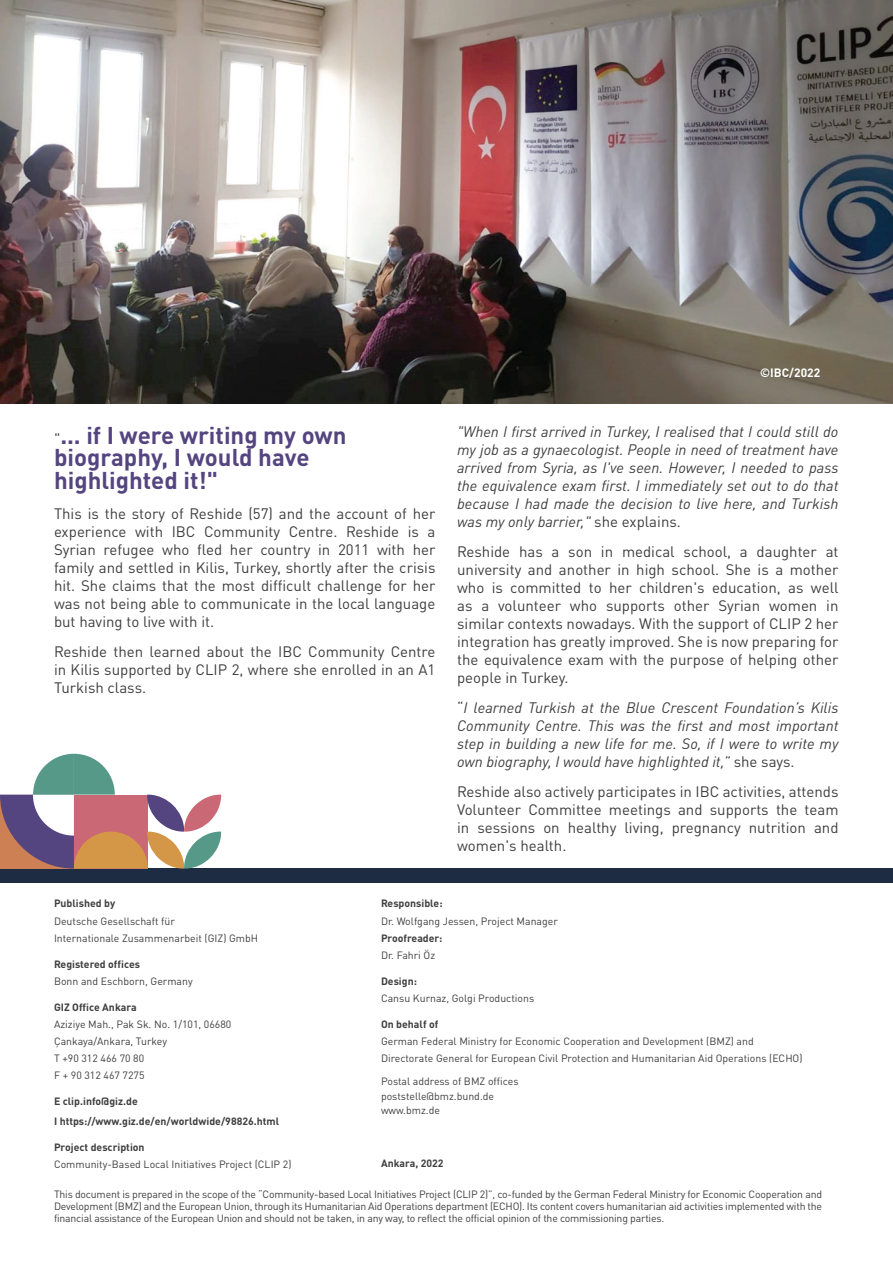
<style>
.page{position:relative;width:893px;height:1263px;background:#fff}
.page>*{position:absolute;margin:0;border:0;box-sizing:border-box;transform-origin:0 0}
.t1{font:700 24px/22.4px "DIN Pro";color:#544580}
.t2{font:15px/18px "DIN Pro";color:#3e3e3f;text-align:justify}
.t3{font:italic 15px/18px "DIN Pro";color:#3e3e3f;text-align:justify}
.t4{font:700 12px "DIN Pro";color:#fff}
.t5{font:10.5px/17.1px "DIN Pro";color:#3e3e3f}
.t6{font:700 10.5px/20px "DIN Pro";color:#3e3e3f}
.s1{font-weight:400;font-size:15px;color:#3e3e3f}
.s2{font-style:normal}
</style>
<div class="page">
<img style="left:0;top:0;width:893px;height:404px">
<div style="left:0;top:868px;width:893px;height:15px;background:#1e2c43"></div>
<svg style="left:0;top:754px;width:221px;height:114px"></svg>
<h1 class="t1" style="left:54px;top:423px;width:294px"><span class="s1">"</span>... if I were writing my own biography, I would have highlighted it!"</h1>
<p class="t2" style="left:54px;top:503px;width:383px">This is the story of Reshide (57) and the account of her experience with IBC Community Centre. Reshide is a Syrian refugee who fled her country in 2011 with her family and settled in Kilis, Turkey, shortly after the crisis hit. She claims that the most difficult challenge for her was not being able to communicate in the local language but having to live with it.</p>
<p class="t2" style="left:54px;top:641px;width:383px">Reshide then learned about the IBC Community Centre in Kilis supported by CLIP 2, where she enrolled in an A1<br>Turkish class.</p>
<p class="t4" style="left:760px;top:364px;width:62px">©IBC/2022</p>
<p class="t3" style="left:457px;top:422px;width:383px">"When I first arrived in Turkey, I realised that I could still do my job as a gynaecologist. People in need of treatment have arrived from Syria, as I've seen. However, I needed to pass the equivalence exam first. I immediately set out to do that because I had made the decision to live here, and Turkish was my only barrier," <span class="s2">she explains.</span></p>
<p class="t2" style="left:457px;top:542px;width:383px">Reshide has a son in medical school, a daughter at university and another in high school. She is a mother who is committed to her children's education, as well as a volunteer who supports other Syrian women in similar contexts nowadays. With the support of CLIP 2 her integration has greatly improved. She is now preparing for the equivalence exam with the purpose of helping other people in Turkey.</p>
<p class="t3" style="left:457px;top:698px;width:383px"><span class="s2">“</span>I learned Turkish at the Blue Crescent Foundation’s Kilis Community Centre. This was the first and most important step in building a new life for me. So, if I were to write my own biography, I would have highlighted it,” <span class="s2">she says.</span></p>
<p class="t2" style="left:457px;top:782px;width:383px">Reshide also actively participates in IBC activities, attends Volunteer Committee meetings and supports the team in sessions on healthy living, pregnancy nutrition and women's health.</p>
<p class="t6" style="left:54px;top:893px;width:63px">Published by</p>
<p class="t5" style="left:54px;top:912px;width:206px">Deutsche Gesellschaft für<br>Internationale Zusammenarbeit (GIZ) GmbH</p>
<p class="t6" style="left:54px;top:953px;width:88px">Registered offices</p>
<p class="t5" style="left:54px;top:972px;width:140px">Bonn and Eschborn, Germany</p>
<p class="t6" style="left:54px;top:996px;width:84px">GIZ Office Ankara</p>
<p class="t5" style="left:54px;top:1015px;width:179px">Aziziye Mah., Pak Sk. No. 1/101, 06680<br>Çankaya/Ankara, Turkey<br>T +90 312 466 70 80<br>F + 90 312 467 7275</p>
<p class="t6" style="left:54px;top:1090px;width:227px">E clip.info@giz.de<br>I https://www.giz.de/en/worldwide/98826.html</p>
<p class="t6" style="left:54px;top:1136px;width:92px">Project description</p>
<p class="t5" style="left:54px;top:1155px;width:239px">Community-Based Local Initiatives Project (CLIP 2)</p>
<p class="t5" style="left:54px;top:1188px;width:770px;line-height:12px;text-align:justify">This document is prepared in the scope of the “Community-based Local Initiatives Project (CLIP 2)”, co-funded by the German Federal Ministry for Economic Cooperation and Development (BMZ) and the European Union, through its Humanitarian Aid Operations department (ECHO). Its content covers humanitarian aid activities implemented with the financial assistance of the European Union and should not be taken, in any way, to reflect the official opinion of the commissioning parties.</p>
<p class="t6" style="left:381px;top:893px;width:63px">Responsible:</p>
<p class="t5" style="left:381px;top:912px;width:178px">Dr. Wolfgang Jessen, Project Manager</p>
<p class="t6" style="left:381px;top:927px;width:63px">Proofreader:</p>
<p class="t5" style="left:381px;top:946px;width:56px">Dr. Fahri Öz</p>
<p class="t6" style="left:381px;top:971px;width:37px">Design:</p>
<p class="t5" style="left:381px;top:989px;width:155px">Cansu Kurnaz, Golgi Productions</p>
<p class="t6" style="left:381px;top:1014px;width:59px">On behalf of</p>
<p class="t5" style="left:381px;top:1032px;width:423px">German Federal Ministry for Economic Cooperation and Development (BMZ) and<br>Directorate General for European Civil Protection and Humanitarian Aid Operations (ECHO)</p>
<p class="t5" style="left:381px;top:1074px;width:139px;line-height:14.5px">Postal address of BMZ offices poststelle@bmz.bund.de www.bmz.de</p>
<p class="t6" style="left:381px;top:1152px;width:64px">Ankara, 2022</p>
</div>
